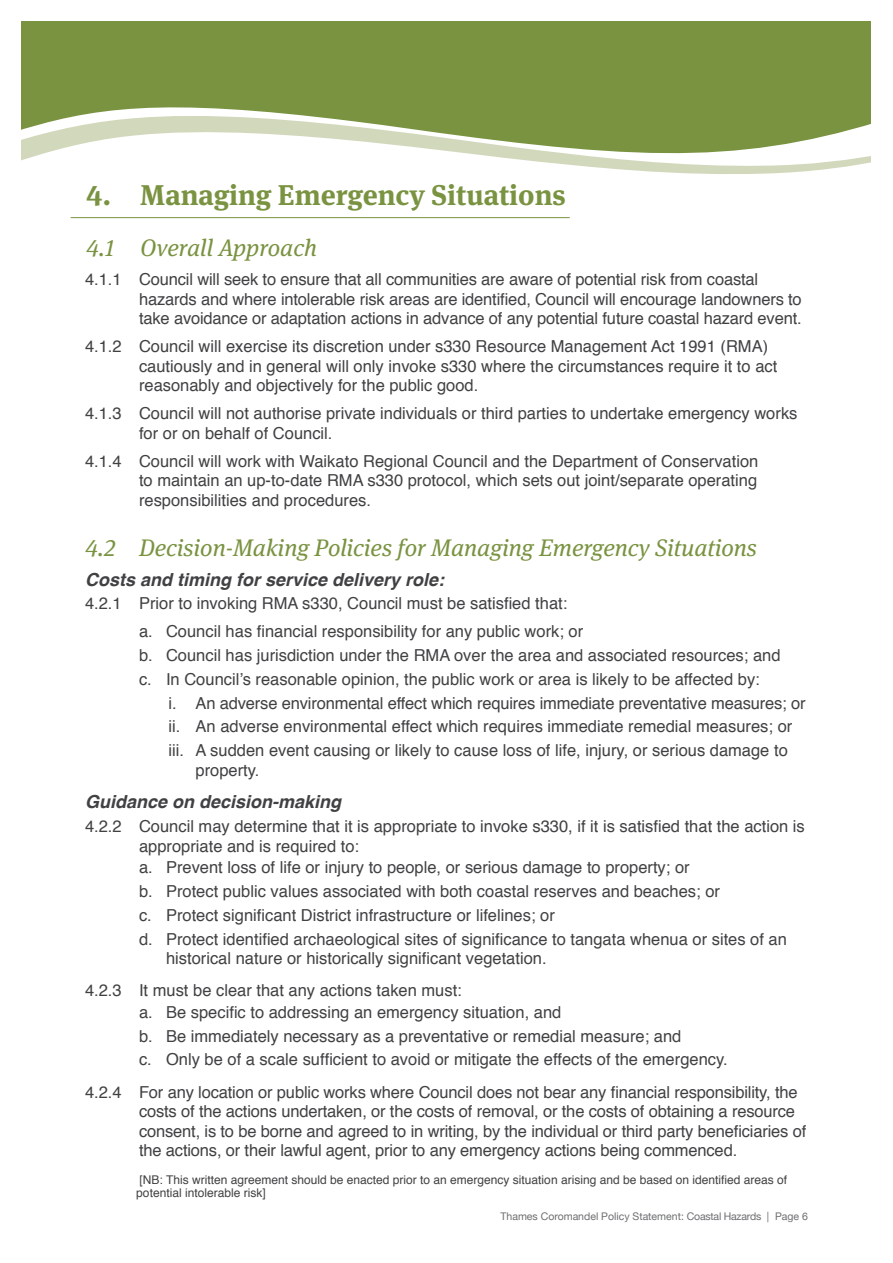
<style>
.page{position:relative;width:893px;height:1263px;background:#fff}
.page>*{position:absolute;margin:0;border:0;box-sizing:border-box;transform-origin:0 0}
.t1{font:700 28.5px "Meta Serif OT";color:#7a9341}
.t2{font:italic 24px "Meta Serif OT";color:#7a9341}
.t3{font:italic 700 18px "Helvetica";color:#414042}
.t4{font:16.5px/19.5px "Helvetica";color:#414042}
.t5{font:12px/13.5px "Helvetica";color:#414042}
.t6{font:10.5px "Helvetica Neue";color:#6d6e71}
</style>
<div class="page">
<hr style="left:71px;top:217px;width:499px;height:1px;background:#7a9341">
<div style="left:21px;top:21px;width:850px;height:94px;background:#7a9341"></div>
<svg style="left:21px;top:115px;width:850px;height:59px"></svg>
<h1 class="t1" style="left:86px;top:177px;width:481px">4. Managing Emergency Situations</h1>
<h2 class="t2" style="left:86px;top:233px;width:232px">4.1 Overall Approach</h2>
<p class="t4" style="left:139px;top:270px;width:664px;text-indent:-54px">4.1.1 Council will seek to ensure that all communities are aware of potential risk from coastal hazards and where intolerable risk areas are identified, Council will encourage landowners to take avoidance or adaptation actions in advance of any potential future coastal hazard event.</p>
<p class="t4" style="left:139px;top:337px;width:640px;text-indent:-54px">4.1.2 Council will exercise its discretion under s330 Resource Management Act 1991 (RMA) cautiously and in general will only invoke s330 where the circumstances require it to act reasonably and objectively for the public good.</p>
<p class="t4" style="left:139px;top:404px;width:660px;text-indent:-54px">4.1.3 Council will not authorise private individuals or third parties to undertake emergency works for or on behalf of Council.</p>
<p class="t4" style="left:139px;top:452px;width:621px;text-align:justify;text-indent:-54px">4.1.4 Council will work with Waikato Regional Council and the Department of Conservation to maintain an up-to-date RMA s330 protocol, which sets out joint/separate operating responsibilities and procedures.</p>
<h2 class="t2" style="left:85px;top:534px;width:674px">4.2 Decision-Making Policies for Managing Emergency Situations</h2>
<p class="t3" style="left:85px;top:564px;width:361px">Costs and timing for service delivery role:</p>
<p class="t4" style="left:139px;top:590px;width:446px;line-height:28px;text-indent:-54px">4.2.1 Prior to invoking RMA s330, Council must be satisfied that: a. Council has financial responsibility for any public work; or</p>
<p class="t4" style="left:139px;top:644px;width:643px;line-height:23.7px">b. Council has jurisdiction under the RMA over the area and associated resources; and c. In Council’s reasonable opinion, the public work or area is likely to be affected by:</p>
<p class="t4" style="left:169px;top:691px;width:638px;line-height:23.7px">i. An adverse environmental effect which requires immediate preventative measures; or ii. An adverse environmental effect which requires immediate remedial measures; or iii. A sudden event causing or likely to cause loss of life, injury, or serious damage to</p>
<p class="t4" style="left:196px;top:761px;width:65px">property.</p>
<p class="t3" style="left:85px;top:787px;width:258px">Guidance on decision-making</p>
<p class="t4" style="left:139px;top:817px;width:667px;text-indent:-54px">4.2.2 Council may determine that it is appropriate to invoke s330, if it is satisfied that the action is appropriate and is required to:</p>
<p class="t4" style="left:139px;top:856px;width:649px;line-height:23.7px">a. Prevent loss of life or injury to people, or serious damage to property; or<br>b. Protect public values associated with both coastal reserves and beaches; or<br>c. Protect significant District infrastructure or lifelines; or<br>d. Protect identified archaeological sites of significance to tangata whenua or sites of an</p>
<p class="t4" style="left:85px;top:942px;width:463px;line-height:32.2px;text-indent:81px">historical nature or historically significant vegetation.<br>4.2.3 It must be clear that any actions taken must:</p>
<p class="t4" style="left:139px;top:1001px;width:590px;line-height:23.7px">a. Be specific to addressing an emergency situation, and<br>b. Be immediately necessary as a preventative or remedial measure; and<br>c. Only be of a scale sufficient to avoid or mitigate the effects of the emergency.</p>
<p class="t4" style="left:139px;top:1083px;width:669px;text-indent:-54px">4.2.4 For any location or public works where Council does not bear any financial responsibility, the costs of the actions undertaken, or the costs of removal, or the costs of obtaining a resource consent, is to be borne and agreed to in writing, by the individual or third party beneficiaries of the actions, or their lawful agent, prior to any emergency actions being commenced.</p>
<p class="t5" style="left:136px;top:1173px;width:652px">[NB: This written agreement should be enacted prior to an emergency situation arising and be based on identified areas of potential intolerable risk]</p>
<p class="t6" style="left:500px;top:1209px;width:309px">Thames Coromandel Policy Statement: Coastal Hazards | Page 6</p>
</div>
